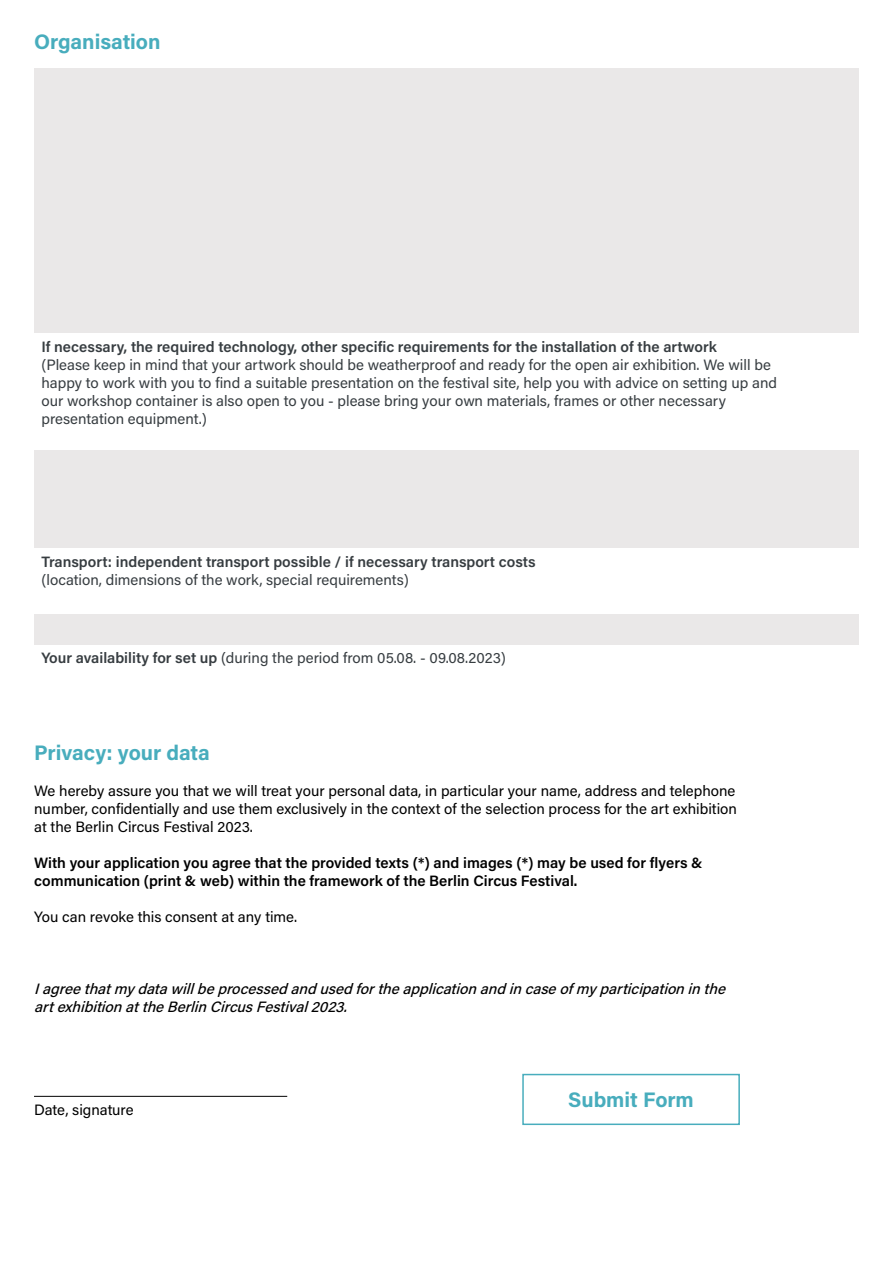
<style>
.page{position:relative;width:893px;height:1263px;background:#fff}
.page>*{position:absolute;margin:0;border:0;box-sizing:border-box;transform-origin:0 0}
.t1{font:700 21px "Acumin Pro";letter-spacing:-.005em;color:#48adbd}
.t2{font:15px/18px "Acumin Pro";color:#373d41}
.t3{font:15px/18px "Acumin Pro";color:#000;text-align:justify}
.t4{font:600 15px "Acumin Pro";color:#373d41}
.t5{font:600 15px/18px "Acumin Pro";color:#000}
.t6{font:italic 500 15px/18px "Acumin Pro";color:#000}
.s1{font-weight:600}
</style>
<div class="page">
<div style="left:34px;top:68px;width:825px;height:265px;background:#eae8e8"></div>
<div style="left:34px;top:450px;width:825px;height:98px;background:#eae8e8"></div>
<div style="left:34px;top:614px;width:825px;height:30px;background:#eae8e8"></div>
<hr style="left:34px;top:1096px;width:253px;height:1px;background:#000">
<div style="left:522px;top:1074px;width:218px;height:51px;border:2px solid #48adbd"></div>
<h1 class="t1" style="left:34px;top:27px;width:128px">Organisation</h1>
<p class="t4" style="left:41px;top:336px;width:677px">If necessary, the required technology, other specific requirements for the installation of the artwork</p>
<p class="t2" style="left:41px;top:355px;width:737px">(Please keep in mind that your artwork should be weatherproof and ready for the open air exhibition. We will be happy to work with you to find a suitable presentation on the festival site, help you with advice on setting up and our workshop container is also open to you - please bring your own materials, frames or other necessary presentation equipment.)</p>
<p class="t4" style="left:41px;top:551px;width:496px">Transport: independent transport possible / if necessary transport costs</p>
<p class="t2" style="left:41px;top:570px;width:369px">(location, dimensions of the work, special requirements)</p>
<p class="t2" style="left:41px;top:648px;width:466px"><span class="s1">Your availability for set up</span> (during the period from 05.08. - 09.08.2023)</p>
<h1 class="t1" style="left:34px;top:738px;width:177px">Privacy: your data</h1>
<p class="t3" style="left:34px;top:781px;width:704px">We hereby assure you that we will treat your personal data, in particular your name, address and telephone number, confidentially and use them exclusively in the context of the selection process for the art exhibition at the Berlin Circus Festival 2023.</p>
<p class="t5" style="left:34px;top:853px;width:670px">With your application you agree that the provided texts (*) and images (*) may be used for flyers &amp; communication (print &amp; web) within the framework of the Berlin Circus Festival.</p>
<p class="t3" style="left:34px;top:907px;width:265px">You can revoke this consent at any time.</p>
<p class="t6" style="left:34px;top:979px;width:697px">Iagreethatmydatawillbeprocessedandusedfortheapplicationandincaseofmyparticipationinthe artexhibitionattheBerlinCircusFestival2023.</p>
<p class="t3" style="left:34px;top:1100px;width:101px">Date, signature</p>
<h1 class="t1" style="left:568px;top:1085px;width:127px">Submit Form</h1>
</div>
